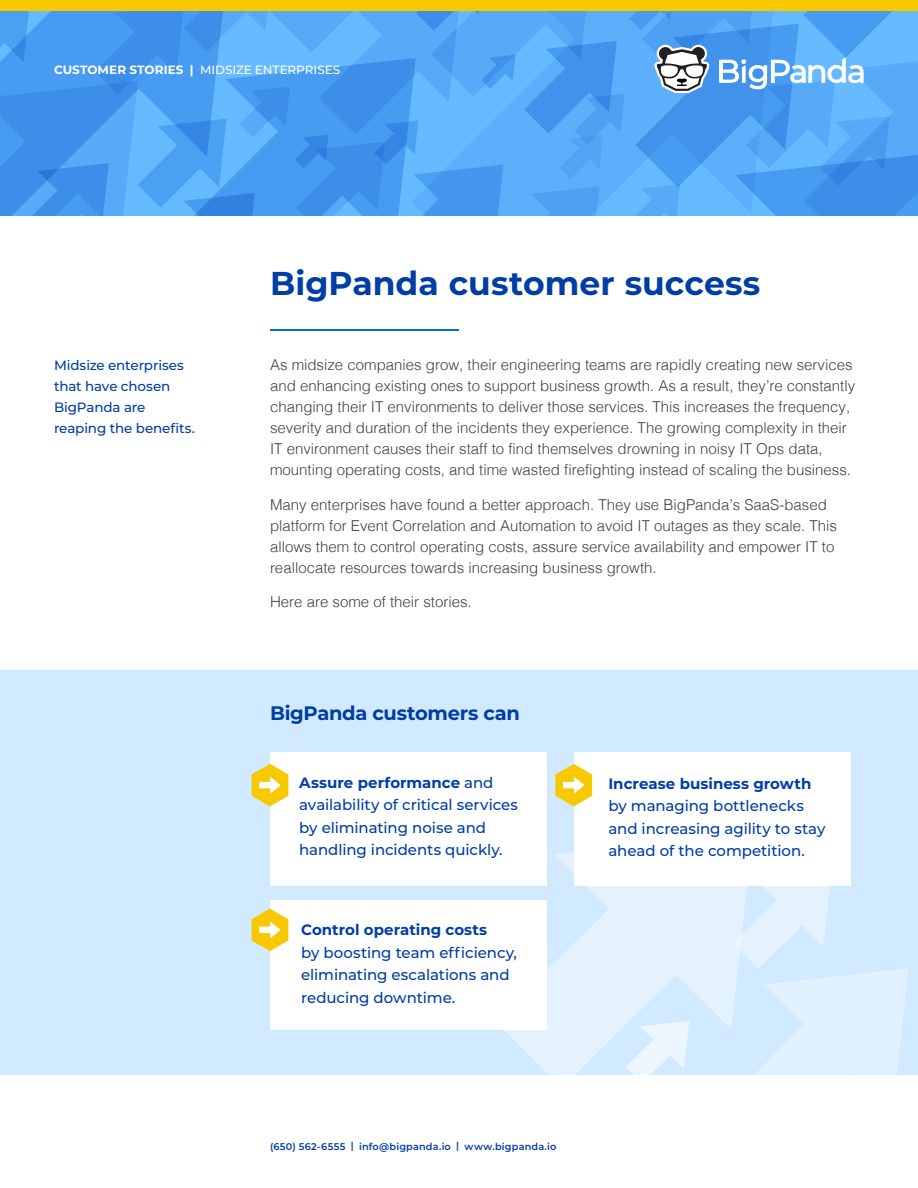
<style>
.page{position:relative;width:918px;height:1188px;background:#fff}
.page>*{position:absolute;margin:0;border:0;box-sizing:border-box;transform-origin:0 0}
.t1{font:700 33px "Montserrat";color:#003da5}
.t2{font:700 19.5px "Montserrat";letter-spacing:-.015em;color:#003da5}
.t3{font:300 15px/21px "Helvetica";color:#414042}
.t4{font:500 15px/22.5px "Montserrat";letter-spacing:-.005em;color:#003da5}
.t5{font:700 15px "Montserrat";color:#003da5}
.t6{font:500 13.5px/21px "Montserrat";letter-spacing:-.01em;color:#003da5}
.t7{font:500 12px "Montserrat";color:#fff}
.t8{font:600 9.75px "Montserrat";letter-spacing:.015em;color:#003da5}
.s1{font-weight:700}
</style>
<div class="page">
<svg style="left:0;top:11px;width:918px;height:205px;background:#52a3f2"></svg>
<div style="left:0;top:0;width:918px;height:11px;background:#f8c800"></div>
<div style="left:0;top:670px;width:918px;height:405px;background:#d1eaff"></div>
<svg style="left:495px;top:853px;width:227px;height:222px;fill:#e4f2ff"></svg>
<svg style="left:625px;top:1021px;width:64px;height:54px"></svg>
<svg style="left:722px;top:871px;width:186px;height:204px"></svg>
<div style="left:270px;top:752px;width:277px;height:134px;background:#fff"></div>
<div style="left:574px;top:752px;width:276px;height:134px;background:#fff"></div>
<div style="left:270px;top:901px;width:277px;height:129px;background:#fff"></div>
<hr style="left:270px;top:329px;width:189px;height:1px;background:#0072ce">
<svg style="left:555px;top:764px;width:37px;height:42px"></svg>
<svg style="left:252px;top:764px;width:36px;height:42px"></svg>
<svg style="left:252px;top:909px;width:36px;height:42px"></svg>
<p class="t7" style="left:54px;top:61px;width:288px"><span class="s1">CUSTOMER STORIES |</span> MIDSIZE ENTERPRISES</p>
<p class="t6" style="left:54px;top:354px;width:143px">Midsize enterprises that have chosen<br>BigPanda are reaping the benefits.</p>
<h1 class="t1" style="left:270px;top:260px;width:492px">BigPanda customer success</h1>
<p class="t3" style="left:270px;top:353px;width:587px">As midsize companies grow, their engineering teams are rapidly creating new services and enhancing existing ones to support business growth. As a result, they’re constantly changing their IT environments to deliver those services. This increases the frequency, severity and duration of the incidents they experience. The growing complexity in their IT environment causes their staff to find themselves drowning in noisy IT Ops data, mounting operating costs, and time wasted firefighting instead of scaling the business.</p>
<p class="t3" style="left:270px;top:493px;width:568px">Many enterprises have found a better approach. They use BigPanda’s SaaS-based platform for Event Correlation and Automation to avoid IT outages as they scale. This allows them to control operating costs, assure service availability and empower IT to reallocate resources towards increasing business growth.</p>
<p class="t3" style="left:270px;top:590px;width:203px">Here are some of their stories.</p>
<h2 class="t2" style="left:270px;top:699px;width:252px">BigPanda customers can</h2>
<p class="t4" style="left:299px;top:771px;width:220px"><span class="s1">Assure performance</span> and availability of critical services by eliminating noise and handling incidents quickly.</p>
<p class="t5" style="left:301px;top:919px;width:188px">Control operating costs</p>
<p class="t4" style="left:301px;top:941px;width:217px">by boosting team efficiency, eliminating escalations and reducing downtime.</p>
<p class="t5" style="left:608px;top:773px;width:205px">Increase business growth</p>
<p class="t4" style="left:608px;top:794px;width:219px">by managing bottlenecks and increasing agility to stay ahead of the competition.</p>
<p class="t8" style="left:270px;top:1140px;width:288px">(650) 562-6555 | info@bigpanda.io | www.bigpanda.io</p>
</div>
